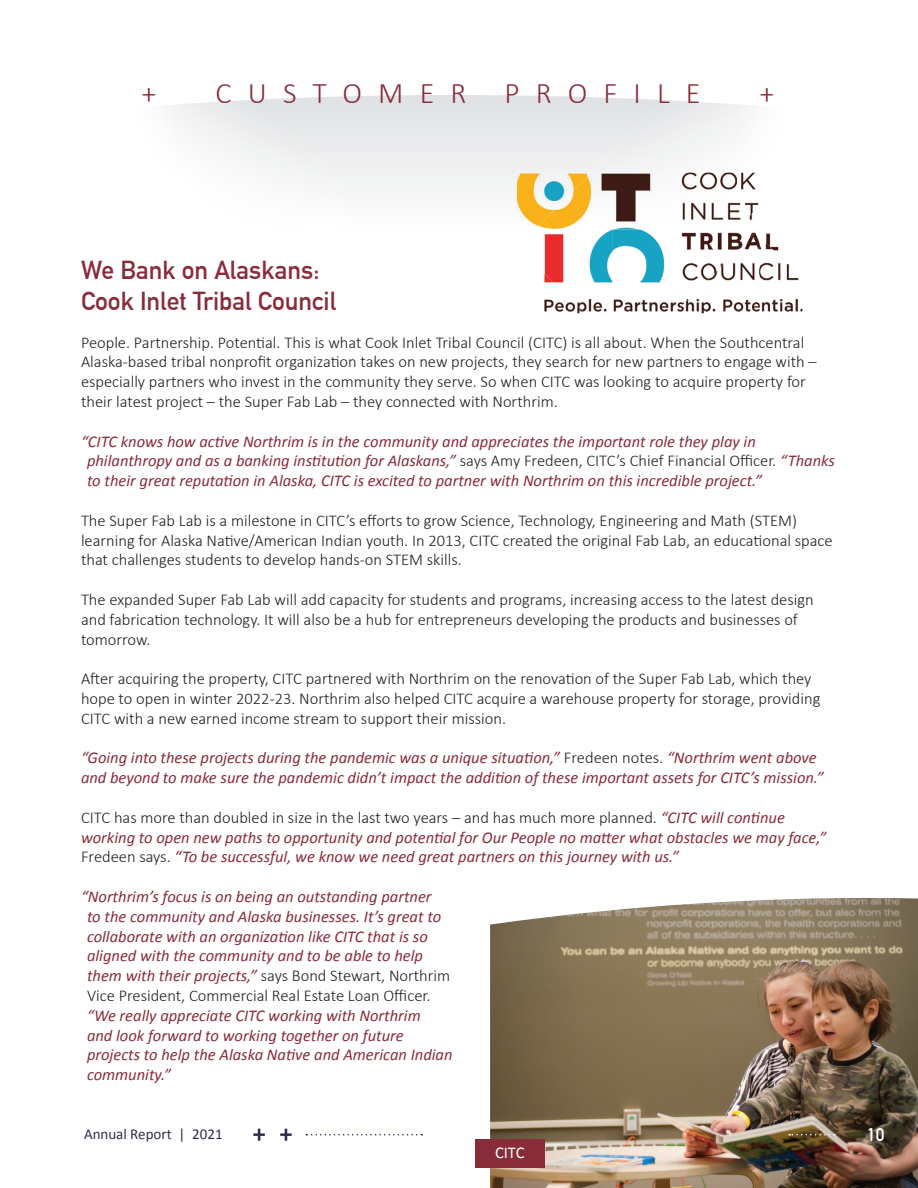
<style>
.page{position:relative;width:918px;height:1188px;background:#fff}
.page>*{position:absolute;margin:0;border:0;box-sizing:border-box;transform-origin:0 0}
.t1{font:300 30px "Calibri";letter-spacing:.54em;color:#892c3a}
.t2{font:700 25.5px/30.6px "DIN Alternate";color:#892c3a}
.t3{font:700 18px "DIN Alternate";color:#fff}
.t4{font:italic 16.5px/19.8px "Calibri";color:#892c3a}
.t5{font:300 16.5px/19.8px "Calibri";color:#231f20}
.t6{font:16.5px "Calibri";color:#fff}
.t7{font:15px "Calibri";color:#362a50}
.s1{font-weight:300;font-style:normal;color:#231f20}
</style>
<div class="page">
<svg style="left:253px;top:1129px;width:12px;height:12px"></svg>
<svg style="left:280px;top:1129px;width:12px;height:12px"></svg>
<svg style="left:306px;top:1134px;width:116px;height:2px"></svg>
<img style="left:490px;top:898px;width:428px;height:290px">
<svg style="left:406px;top:95px;width:178px;height:103px"></svg>
<svg style="left:257px;top:95px;width:149px;height:94px"></svg>
<img style="left:182px;top:100px;width:202px;height:89px">
<svg style="left:584px;top:97px;width:219px;height:217px"></svg>
<img style="left:737px;top:97px;width:66px;height:71px">
<img style="left:737px;top:104px;width:56px;height:68px">
<img style="left:517px;top:172px;width:18px;height:53px">
<img style="left:708px;top:269px;width:52px;height:44px">
<img style="left:760px;top:269px;width:42px;height:44px">
<img style="left:544px;top:230px;width:164px;height:83px">
<img style="left:708px;top:230px;width:47px;height:50px">
<img style="left:535px;top:172px;width:210px;height:58px">
<svg style="left:745px;top:168px;width:58px;height:101px"></svg>
<img style="left:745px;top:172px;width:57px;height:97px">
<div style="left:475px;top:1139px;width:69px;height:28px;background:#892c3a"></div>
<svg style="left:789px;top:1134px;width:46px;height:2px"></svg>
<h1 class="t1" style="left:141px;top:74px;width:16px">+</h1>
<h1 class="t1" style="left:216px;top:74px;width:252px">CUSTOMER</h1>
<h1 class="t1" style="left:504px;top:74px;width:197px">PROFILE</h1>
<h1 class="t1" style="left:760px;top:74px;width:16px">+</h1>
<h2 class="t2" style="left:81px;top:253px;width:257px">We Bank on Alaskans:<br>Cook Inlet Tribal Council</h2>
<p class="t5" style="left:81px;top:332px;width:737px">People. Partnership. Potential. This is what Cook Inlet Tribal Council (CITC) is all about. When the Southcentral Alaska-based tribal nonprofit organization takes on new projects, they search for new partners to engage with – especially partners who invest in the community they serve. So when CITC was looking to acquire property for their latest project – the Super Fab Lab – they connected with Northrim.</p>
<p class="t4" style="left:87px;top:431px;width:749px;text-indent:-6px">“CITC knows how active Northrim is in the community and appreciates the important role they play in philanthropy and as a banking institution for Alaskans,” <span class="s1">says Amy Fredeen, CITC’s Chief Financial Officer.</span> “Thanks to their great reputation in Alaska, CITC is excited to partner with Northrim on this incredible project.”</p>
<p class="t5" style="left:81px;top:510px;width:753px">The Super Fab Lab is a milestone in CITC’s efforts to grow Science, Technology, Engineering and Math (STEM) learning for Alaska Native/American Indian youth. In 2013, CITC created the original Fab Lab, an educational space that challenges students to develop hands-on STEM skills.</p>
<p class="t5" style="left:81px;top:589px;width:734px">The expanded Super Fab Lab will add capacity for students and programs, increasing access to the latest design and fabrication technology. It will also be a hub for entrepreneurs developing the products and businesses of tomorrow.</p>
<p class="t5" style="left:81px;top:668px;width:741px">After acquiring the property, CITC partnered with Northrim on the renovation of the Super Fab Lab, which they hope to open in winter 2022-23. Northrim also helped CITC acquire a warehouse property for storage, providing<br>CITC with a new earned income stream to support their mission.</p>
<p class="t4" style="left:81px;top:748px;width:744px">“Going into these projects during the pandemic was a unique situation,” <span class="s1">Fredeen notes.</span> “Northrim went above and beyond to make sure the pandemic didn’t impact the addition of these important assets for CITC’s mission.”</p>
<p class="t4" style="left:81px;top:807px;width:747px"><span class="s1">CITC has more than doubled in size in the last two years – and has much more planned.</span> “CITC will continue working to open new paths to opportunity and potential for Our People no matter what obstacles we may face,”<br><span class="s1">Fredeen says.</span> “To be successful, we know we need great partners on this journey with us.”</p>
<p class="t4" style="left:87px;top:886px;width:365px;text-indent:-6px">“Northrim’s focus is on being an outstanding partner<br>to the community and Alaska businesses. It’s great to collaborate with an organization like CITC that is so aligned with the community and to be able to help them with their projects,” <span class="s1">says Bond Stewart, Northrim Vice President, Commercial Real Estate Loan Officer.</span></p>
<p class="t4" style="left:87px;top:1005px;width:367px">“We really appreciate CITC working with Northrim<br>and look forward to working together on future projects to help the Alaska Native and American Indian community.”</p>
<p class="t7" style="left:84px;top:1124px;width:140px">Annual Report | 2021</p>
<p class="t3" style="left:867px;top:1121px;width:19px">10</p>
<p class="t6" style="left:495px;top:1142px;width:31px">CITC</p>
</div>
